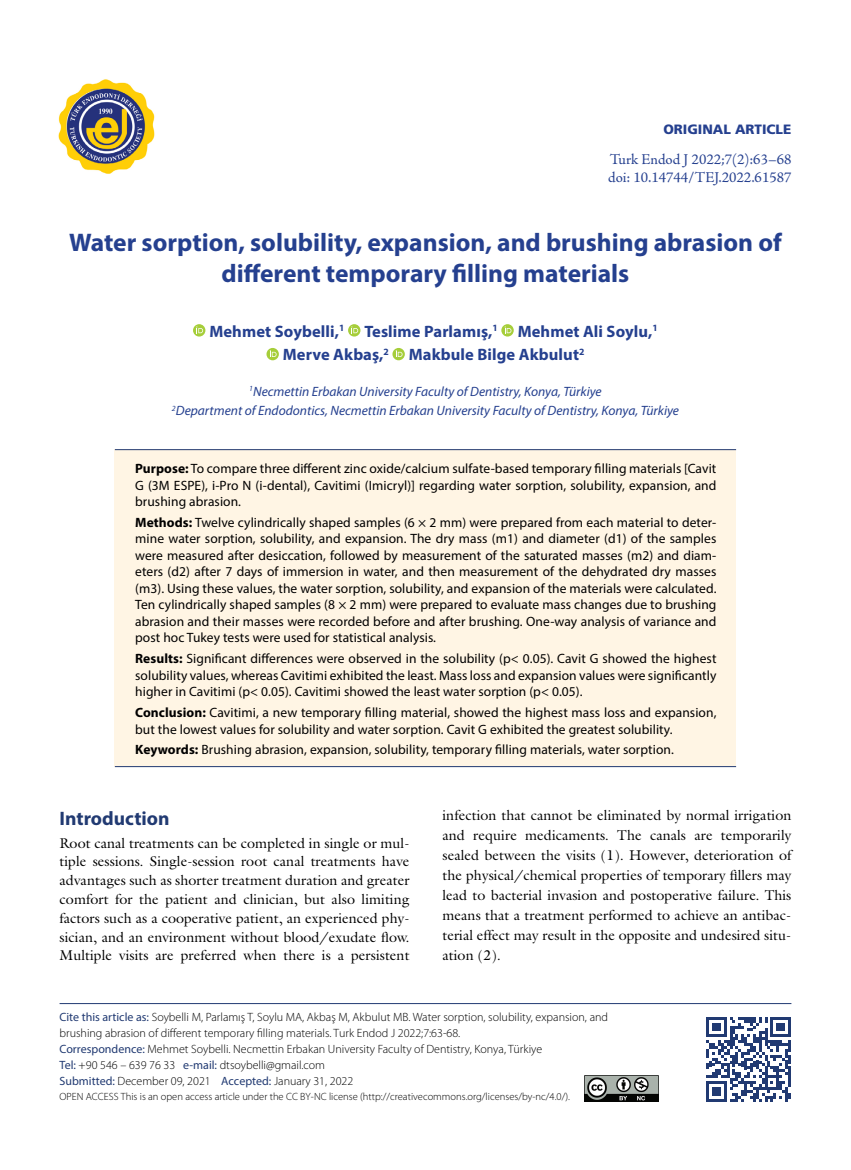
<style>
.page{position:relative;width:851px;height:1170px;background:#fff}
.page>*{position:absolute;margin:0;border:0;box-sizing:border-box;transform-origin:0 0}
.t1{font:700 25.5px/30.6px "Myriad Pro";color:#25408f;text-align:center}
.t2{font:700 19.5px "Myriad Pro";color:#213a72}
.t3{font:700 16.5px/23.7px "Myriad Pro";letter-spacing:.005em;color:#25408f;text-align:center}
.t4{font:15px/18px "Adobe Jenson Pro";color:#25408f}
.t5{font:14.25px/20.1px "Galliard Normal Tr";letter-spacing:.005em;color:#000;text-align:justify}
.t6{font:13.5px/16.5px "Myriad Pro";letter-spacing:.005em;color:#000;text-align:justify}
.t7{font:italic 13.5px/19.2px "Myriad Pro";color:#25408f;text-align:center}
.t8{font:13.5px "Frutiger Black Nr Tr";color:#25408f}
.t9{font:300 12px/16px "Myriad Pro";color:#000}
.t10{font:300 10.5px "Myriad Pro";color:#000}
.s1{font-weight:700}
.s2{font-weight:400;color:#213a72}
</style>
<div class="page">
<hr style="left:60px;top:1003px;width:731px;height:1px;background:#213a72">
<svg style="left:706px;top:1017px;width:84px;height:84px"></svg>
<svg style="left:193px;top:324px;width:12px;height:12px"></svg>
<svg style="left:196px;top:326px;width:7px;height:7px"></svg>
<svg style="left:348px;top:324px;width:12px;height:12px"></svg>
<svg style="left:351px;top:326px;width:7px;height:7px"></svg>
<svg style="left:501px;top:324px;width:12px;height:12px"></svg>
<svg style="left:504px;top:326px;width:7px;height:7px"></svg>
<svg style="left:266px;top:348px;width:13px;height:12px"></svg>
<svg style="left:270px;top:350px;width:6px;height:7px"></svg>
<svg style="left:392px;top:348px;width:13px;height:12px"></svg>
<svg style="left:395px;top:350px;width:7px;height:7px"></svg>
<div style="left:115px;top:449px;width:621px;height:318px;background:#fff5e4"></div>
<hr style="left:115px;top:449px;width:621px;height:1px;background:#213a72">
<hr style="left:115px;top:766px;width:621px;height:1px;background:#213a72">
<img style="left:58px;top:79px;width:97px;height:95px">
<img style="left:584px;top:1075px;width:74px;height:25px">
<p class="t8" style="left:663px;top:121px;width:129px">ORIGINAL ARTICLE</p>
<p class="t4" style="left:608px;top:150px;width:185px">Turk Endod J 2022;7(2):63–68 doi: 10.14744/TEJ.2022.61587</p>
<h1 class="t1" style="left:69px;top:226px;width:714px">Water sorption, solubility, expansion, and brushing abrasion of different temporary filling materials</h1>
<p class="t3" style="left:209px;top:318px;width:450px">Mehmet Soybelli,<sup>1</sup> Teslime Parlamış,<sup>1</sup> Mehmet Ali Soylu,<sup>1<br></sup>Merve Akbaş,<sup>2</sup> Makbule Bilge Akbulut<sup>2</sup></p>
<p class="t7" style="left:172px;top:381px;width:508px"><sup>1</sup>Necmettin Erbakan University Faculty of Dentistry, Konya, Türkiye<br><sup>2</sup>Department of Endodontics, Necmettin Erbakan University Faculty of Dentistry, Konya, Türkiye</p>
<p class="t6" style="left:135px;top:460px;width:582px"><span class="s1">Purpose:</span> To compare three different zinc oxide/calcium sulfate-based temporary filling materials [Cavit G (3M ESPE), i-Pro N (i-dental), Cavitimi (Imicryl)] regarding water sorption, solubility, expansion, and brushing abrasion.</p>
<p class="t6" style="left:135px;top:514px;width:582px"><span class="s1">Methods:</span> Twelve cylindrically shaped samples (6 × 2 mm) were prepared from each material to deter&shy;mine water sorption, solubility, and expansion. The dry mass (m1) and diameter (d1) of the samples were measured after desiccation, followed by measurement of the saturated masses (m2) and diam&shy;eters (d2) after 7 days of immersion in water, and then measurement of the dehydrated dry masses (m3). Using these values, the water sorption, solubility, and expansion of the materials were calculated.<br>Ten cylindrically shaped samples (8 × 2 mm) were prepared to evaluate mass changes due to brushing abrasion and their masses were recorded before and after brushing. One-way analysis of variance and post hoc Tukey tests were used for statistical analysis.</p>
<p class="t6" style="left:135px;top:650px;width:582px"><span class="s1">Results:</span> Significant differences were observed in the solubility (p&lt; 0.05). Cavit G showed the highest solubility values, whereas Cavitimi exhibited the least. Mass loss and expansion values were significantly higher in Cavitimi (p&lt; 0.05). Cavitimi showed the least water sorption (p&lt; 0.05).</p>
<p class="t6" style="left:135px;top:704px;width:582px"><span class="s1">Conclusion:</span> Cavitimi, a new temporary filling material, showed the highest mass loss and expansion, but the lowest values for solubility and water sorption. Cavit G exhibited the greatest solubility.</p>
<p class="t6" style="left:135px;top:741px;width:540px"><span class="s1">Keywords:</span> Brushing abrasion, expansion, solubility, temporary filling materials, water sorption.</p>
<h2 class="t2" style="left:60px;top:805px;width:111px">Introduction</h2>
<p class="t5" style="left:60px;top:833px;width:351px;line-height:18.8px">Root canal treatments can be completed in single or mul&shy;tiple sessions. Single-session root canal treatments have advantages such as shorter treatment duration and greater comfort for the patient and clinician, but also limiting factors such as a cooperative patient, an experienced phy&shy;sician, and an environment without blood/exudate flow.<br>Multiple visits are preferred when there is a persistent</p>
<p class="t5" style="left:442px;top:804px;width:350px">infection that cannot be eliminated by normal irrigation and require medicaments. The canals are temporarily sealed between the visits (1). However, deterioration of the physical/chemical properties of temporary fillers may lead to bacterial invasion and postoperative failure. This means that a treatment performed to achieve an antibac&shy;terial effect may result in the opposite and undesired situ&shy;ation (2).</p>
<p class="t9" style="left:60px;top:1008px;width:550px"><span class="s2">Cite this article as:</span> Soybelli M, Parlamış T, Soylu MA, Akbaş M, Akbulut MB. Water sorption, solubility, expansion, and brushing abrasion of different temporary filling materials. Turk Endod J 2022;7:63-68.<br><span class="s2">Correspondence:</span> Mehmet Soybelli. Necmettin Erbakan University Faculty of Dentistry, Konya, Türkiye<br><span class="s2">Tel:</span> +90 546 – 639 76 33 <span class="s2">e-mail:</span> dtsoybelli@gmail.com<br><span class="s2">Submitted:</span> December 09, 2021 <span class="s2">Accepted:</span> January 31, 2022</p>
<p class="t10" style="left:60px;top:1090px;width:512px">OPEN ACCESS This is an open access article under the CC BY-NC license (http://creativecommons.org/licenses/by-nc/4.0/).</p>
</div>
